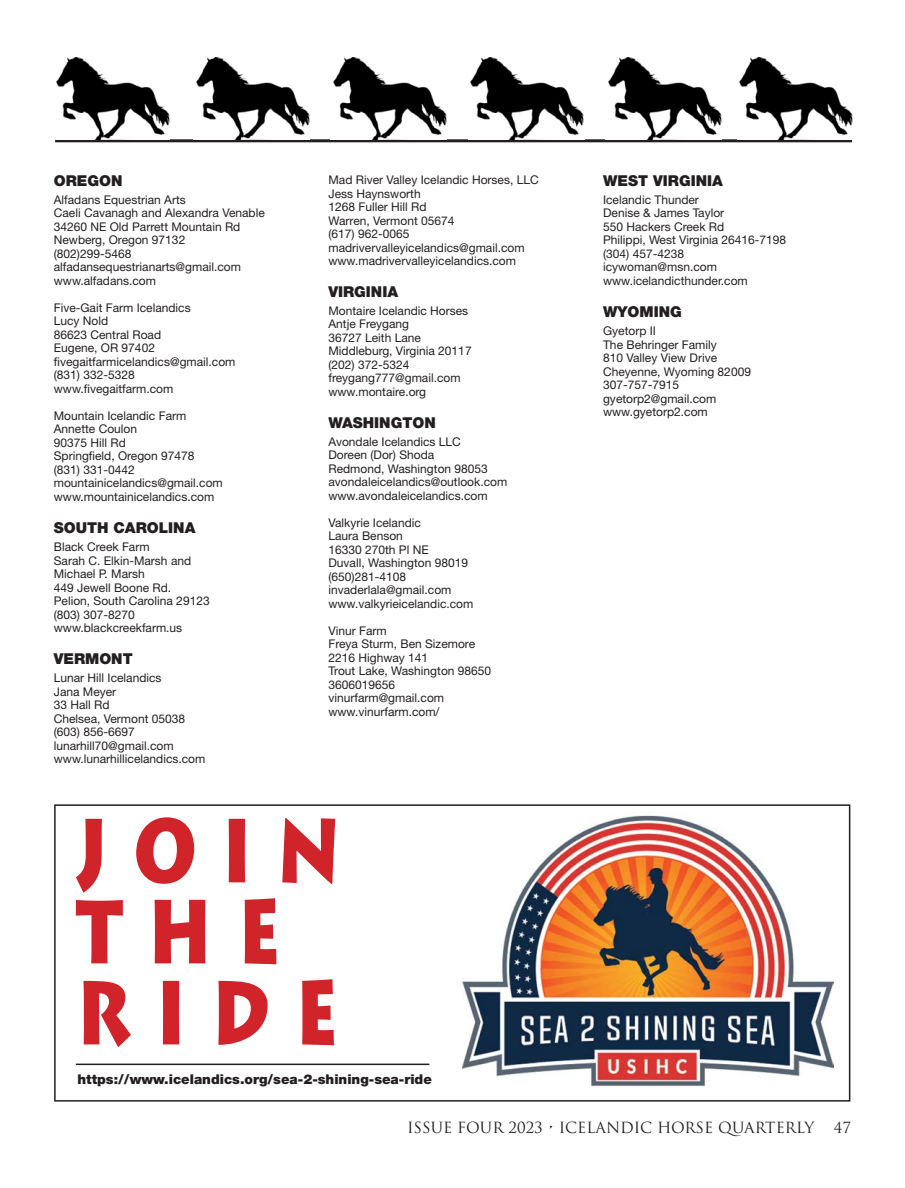
<style>
.page{position:relative;width:905px;height:1188px;background:#fff}
.page>*{position:absolute;margin:0;border:0;box-sizing:border-box;transform-origin:0 0}
.t1{font:900 89.55px/81px "Lithos Pro";letter-spacing:.35em;color:#d1232a;scale:.79 1}
.FarmListStates{font:900 15px "Helvetica Neue LT Std";color:#231f20}
.t2{font:15px "Trajan Pro";color:#231f20}
.FarmListHead{font:900 15px "Helvetica Neue LT Std";color:#231f20}
.t3{font:900 13.5px "Helvetica Neue LT Std";color:#231f20}
.FarmList{font:12px/13.5px "Helvetica Neue LT Std";color:#231f20}
</style>
<div class="page">
<hr style="left:55px;top:139px;width:797px;height:3px;background:#231f20">
<img style="left:56px;top:57px;width:114px;height:82px">
<img style="left:196px;top:57px;width:113px;height:82px">
<img style="left:333px;top:57px;width:113px;height:82px">
<img style="left:470px;top:57px;width:114px;height:82px">
<img style="left:608px;top:57px;width:113px;height:82px">
<img style="left:739px;top:57px;width:114px;height:82px">
<div style="left:54px;top:804px;width:796px;height:298px;border:2px solid #231f20"></div>
<hr style="left:76px;top:1064px;width:353px;height:1px;background:#231f20">
<img style="left:462px;top:815px;width:371px;height:272px">
<p class="FarmListStates" style="left:54px;top:172px;width:70px">OREGON</p>
<p class="FarmList" style="left:54px;top:193px;width:134px">Alfadans Equestrian Arts</p>
<p class="FarmList" style="left:54px;top:206px;width:212px">Caeli Cavanagh and Alexandra Venable</p>
<p class="FarmList" style="left:54px;top:220px;width:188px">34260 NE Old Parrett Mountain Rd</p>
<p class="FarmList" style="left:54px;top:233px;width:133px">Newberg, Oregon 97132</p>
<p class="FarmList" style="left:54px;top:247px;width:79px">(802)299-5468</p>
<p class="FarmList" style="left:54px;top:260px;width:189px">alfadansequestrianarts@gmail.com</p>
<p class="FarmList" style="left:54px;top:274px;width:104px">www.alfadans.com</p>
<p class="FarmList" style="left:54px;top:301px;width:138px">Five-Gait Farm Icelandics</p>
<p class="FarmList" style="left:54px;top:314px;width:56px">Lucy Nold</p>
<p class="FarmList" style="left:54px;top:328px;width:109px">86623 Central Road</p>
<p class="FarmList" style="left:54px;top:341px;width:103px">Eugene, OR 97402</p>
<p class="FarmList" style="left:54px;top:355px;width:183px">fivegaitfarmicelandics@gmail.com</p>
<p class="FarmList" style="left:54px;top:368px;width:82px">(831) 332-5328</p>
<p class="FarmList" style="left:54px;top:382px;width:121px">www.fivegaitfarm.com</p>
<p class="FarmList" style="left:54px;top:409px;width:134px">Mountain Icelandic Farm</p>
<p class="FarmList" style="left:54px;top:422px;width:85px">Annette Coulon</p>
<p class="FarmList" style="left:54px;top:436px;width:74px">90375 Hill Rd</p>
<p class="FarmList" style="left:54px;top:449px;width:142px">Springfield, Oregon 97478</p>
<p class="FarmList" style="left:54px;top:463px;width:82px">(831) 331-0442</p>
<p class="FarmList" style="left:54px;top:476px;width:170px">mountainicelandics@gmail.com</p>
<p class="FarmList" style="left:54px;top:490px;width:162px">www.mountainicelandics.com</p>
<p class="FarmListStates" style="left:54px;top:519px;width:143px">SOUTH CAROLINA</p>
<p class="FarmList" style="left:54px;top:540px;width:97px">Black Creek Farm</p>
<p class="FarmList" style="left:54px;top:553px;width:139px">Sarah C. Elkin-Marsh and<br>Michael P. Marsh</p>
<p class="FarmList" style="left:54px;top:580px;width:119px">449 Jewell Boone Rd.</p>
<p class="FarmList" style="left:54px;top:594px;width:157px">Pelion, South Carolina 29123</p>
<p class="FarmList" style="left:54px;top:607px;width:82px">(803) 307-8270</p>
<p class="FarmList" style="left:54px;top:621px;width:130px">www.blackcreekfarm.us</p>
<p class="FarmListStates" style="left:54px;top:650px;width:80px">VERMONT</p>
<p class="FarmList" style="left:54px;top:671px;width:109px">Lunar Hill Icelandics</p>
<p class="FarmList" style="left:54px;top:684px;width:64px">Jana Meyer</p>
<p class="FarmList" style="left:54px;top:698px;width:57px">33 Hall Rd</p>
<p class="FarmList" style="left:54px;top:711px;width:133px">Chelsea, Vermont 05038</p>
<p class="FarmList" style="left:54px;top:725px;width:82px">(603) 856-6697</p>
<p class="FarmList" style="left:54px;top:738px;width:121px">lunarhill70@gmail.com</p>
<p class="FarmList" style="left:54px;top:752px;width:153px">www.lunarhillicelandics.com</p>
<p class="FarmList" style="left:328px;top:173px;width:212px">Mad River Valley Icelandic Horses, LLC</p>
<p class="FarmList" style="left:328px;top:186px;width:94px">Jess Haynsworth</p>
<p class="FarmList" style="left:328px;top:200px;width:100px">1268 Fuller Hill Rd</p>
<p class="FarmList" style="left:328px;top:213px;width:128px">Warren, Vermont 05674</p>
<p class="FarmList" style="left:328px;top:227px;width:82px">(617) 962-0065</p>
<p class="FarmList" style="left:328px;top:240px;width:198px">madrivervalleyicelandics@gmail.com</p>
<p class="FarmList" style="left:328px;top:254px;width:189px">www.madrivervalleyicelandics.com</p>
<p class="FarmListHead" style="left:328px;top:283px;width:71px">VIRGINIA</p>
<p class="FarmList" style="left:328px;top:304px;width:141px">Montaire Icelandic Horses</p>
<p class="FarmList" style="left:328px;top:317px;width:82px">Antje Freygang</p>
<p class="FarmList" style="left:328px;top:331px;width:94px">36727 Leith Lane</p>
<p class="FarmList" style="left:328px;top:344px;width:145px">Middleburg, Virginia 20117</p>
<p class="FarmList" style="left:328px;top:358px;width:82px">(202) 372-5324</p>
<p class="FarmList" style="left:328px;top:371px;width:134px">freygang777@gmail.com</p>
<p class="FarmList" style="left:328px;top:385px;width:99px">www.montaire.org</p>
<p class="FarmListStates" style="left:328px;top:414px;width:109px">WASHINGTON</p>
<p class="FarmList" style="left:328px;top:435px;width:134px">Avondale Icelandics LLC</p>
<p class="FarmList" style="left:328px;top:448px;width:107px">Doreen (Dor) Shoda</p>
<p class="FarmList" style="left:328px;top:462px;width:161px">Redmond, Washington 98053</p>
<p class="FarmList" style="left:328px;top:475px;width:180px">avondaleicelandics@outlook.com</p>
<p class="FarmList" style="left:328px;top:489px;width:161px">www.avondaleicelandics.com</p>
<p class="FarmList" style="left:328px;top:516px;width:94px">Valkyrie Icelandic</p>
<p class="FarmList" style="left:328px;top:529px;width:76px">Laura Benson</p>
<p class="FarmList" style="left:328px;top:543px;width:102px">16330 270th Pl NE</p>
<p class="FarmList" style="left:328px;top:556px;width:141px">Duvall, Washington 98019</p>
<p class="FarmList" style="left:328px;top:570px;width:79px">(650)281-4108</p>
<p class="FarmList" style="left:328px;top:583px;width:124px">invaderlala@gmail.com</p>
<p class="FarmList" style="left:328px;top:597px;width:146px">www.valkyrieicelandic.com</p>
<p class="FarmList" style="left:328px;top:624px;width:60px">Vinur Farm</p>
<p class="FarmList" style="left:328px;top:637px;width:148px">Freya Sturm, Ben Sizemore</p>
<p class="FarmList" style="left:328px;top:651px;width:101px">2216 Highway 141</p>
<p class="FarmList" style="left:328px;top:664px;width:164px">Trout Lake, Washington 98650</p>
<p class="FarmList" style="left:328px;top:678px;width:68px">3606019656</p>
<p class="FarmList" style="left:328px;top:691px;width:117px">vinurfarm@gmail.com</p>
<p class="FarmList" style="left:328px;top:705px;width:113px">www.vinurfarm.com/</p>
<p class="t1" style="left:76px;top:813px;width:336px">JOIN<br>THE<br>RIDE</p>
<p class="t3" style="left:77px;top:1071px;width:356px">https://www.icelandics.org/sea-2-shining-sea-ride</p>
<p class="FarmListStates" style="left:603px;top:172px;width:121px">WEST VIRGINIA</p>
<p class="FarmList" style="left:603px;top:193px;width:97px">Icelandic Thunder</p>
<p class="FarmList" style="left:603px;top:206px;width:123px">Denise &amp; James Taylor</p>
<p class="FarmList" style="left:603px;top:220px;width:123px">550 Hackers Creek Rd</p>
<p class="FarmList" style="left:603px;top:233px;width:185px">Philippi, West Virginia 26416-7198</p>
<p class="FarmList" style="left:603px;top:247px;width:82px">(304) 457-4238</p>
<p class="FarmList" style="left:603px;top:260px;width:115px">icywoman@msn.com</p>
<p class="FarmList" style="left:603px;top:274px;width:146px">www.icelandicthunder.com</p>
<p class="FarmListStates" style="left:603px;top:303px;width:80px">WYOMING</p>
<p class="FarmList" style="left:603px;top:324px;width:54px">Gyetorp II</p>
<p class="FarmList" style="left:603px;top:337px;width:115px">The Behringer Family</p>
<p class="FarmList" style="left:603px;top:351px;width:115px">810 Valley View Drive</p>
<p class="FarmList" style="left:603px;top:364px;width:149px">Cheyenne, Wyoming 82009</p>
<p class="FarmList" style="left:603px;top:378px;width:78px">307-757-7915</p>
<p class="FarmList" style="left:603px;top:391px;width:115px">gyetorp2@gmail.com</p>
<p class="FarmList" style="left:603px;top:405px;width:106px">www.gyetorp2.com</p>
<p class="t2" style="left:407px;top:1118px;width:409px">ISSUE FOUR 2023 • ICELANDIC HORSE QUARTERLY</p>
<p class="t2" style="left:833px;top:1118px;width:19px">47</p>
</div>
